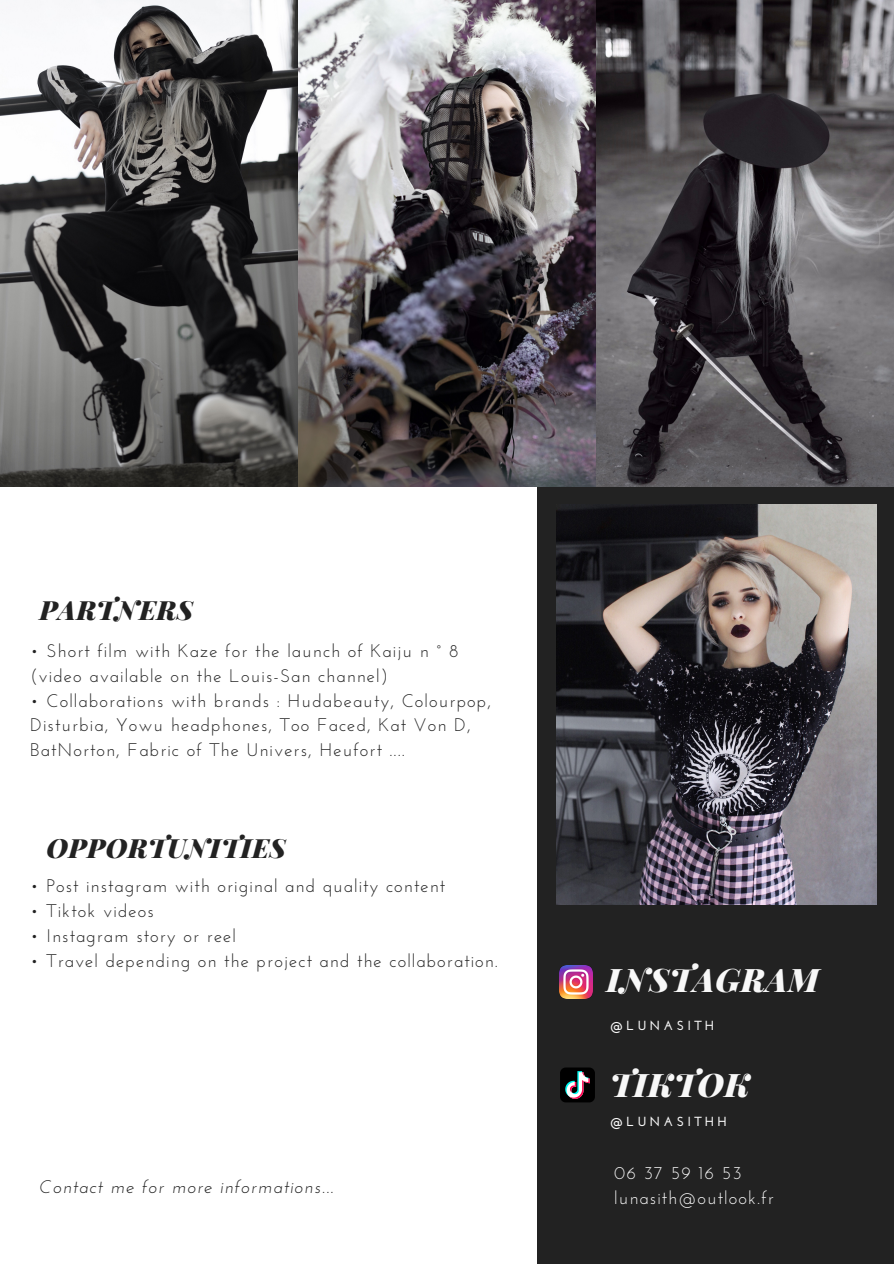
<style>
.page{position:relative;width:894px;height:1264px;background:#fff}
.page>*{position:absolute;margin:0;border:0;box-sizing:border-box;transform-origin:0 0}
.t1{font:italic 900 32.55px "Playfair Display";letter-spacing:.02em;color:#f8f8f8}
.t2{font:italic 900 26.55px "Playfair Display";letter-spacing:.02em;color:#222}
.t3{font:18.15px/24.8px "Josefin Sans";letter-spacing:.06em;color:#222}
.t4{font:italic 18.15px "Josefin Sans";letter-spacing:.06em;color:#222}
.t5{font:18.15px/24.8px "Josefin Sans";letter-spacing:.06em;color:#f8f8f8}
.t6{font:700 13.2px "Josefin Sans";letter-spacing:.25em;color:#f8f8f8}
</style>
<div class="page">
<div style="left:537px;top:409px;width:356px;height:854px;background:#222"></div>
<img style="left:0;top:0;width:893px;height:486px">
<svg style="left:560px;top:1067px;width:34px;height:35px"></svg>
<img style="left:559px;top:965px;width:33px;height:33px">
<img style="left:556px;top:504px;width:319px;height:400px">
<p class="t2" style="left:39px;top:591px;width:155px">PARTNERS</p>
<p class="t3" style="left:30px;top:640px;width:430px">• Short film with Kaze for the launch of Kaiju n ° 8 (video available on the Louis-San channel)</p>
<p class="t3" style="left:30px;top:689px;width:462px">• Collaborations with brands : Hudabeauty, Colourpop,<br>Disturbia, Yowu headphones, Too Faced, Kat Von D,<br>BatNorton, Fabric of The Univers, Heufort ....</p>
<p class="t2" style="left:47px;top:829px;width:240px">OPPORTUNITIES</p>
<p class="t3" style="left:30px;top:875px;width:416px">• Post instagram with original and quality content</p>
<p class="t3" style="left:30px;top:900px;width:125px">• Tiktok videos</p>
<p class="t3" style="left:30px;top:925px;width:207px">• Instagram story or reel</p>
<p class="t3" style="left:30px;top:949px;width:469px">• Travel depending on the project and the collaboration.</p>
<p class="t4" style="left:39px;top:1179px;width:295px">Contact me for more informations...</p>
<p class="t1" style="left:606px;top:956px;width:214px">INSTAGRAM</p>
<p class="t6" style="left:610px;top:1020px;width:105px">@LUNASITH</p>
<p class="t1" style="left:610px;top:1061px;width:141px">TIKTOK</p>
<p class="t6" style="left:610px;top:1115px;width:118px">@LUNASITHH</p>
<p class="t5" style="left:614px;top:1161px;width:161px">06 37 59 16 53 lunasith@outlook.fr</p>
</div>
